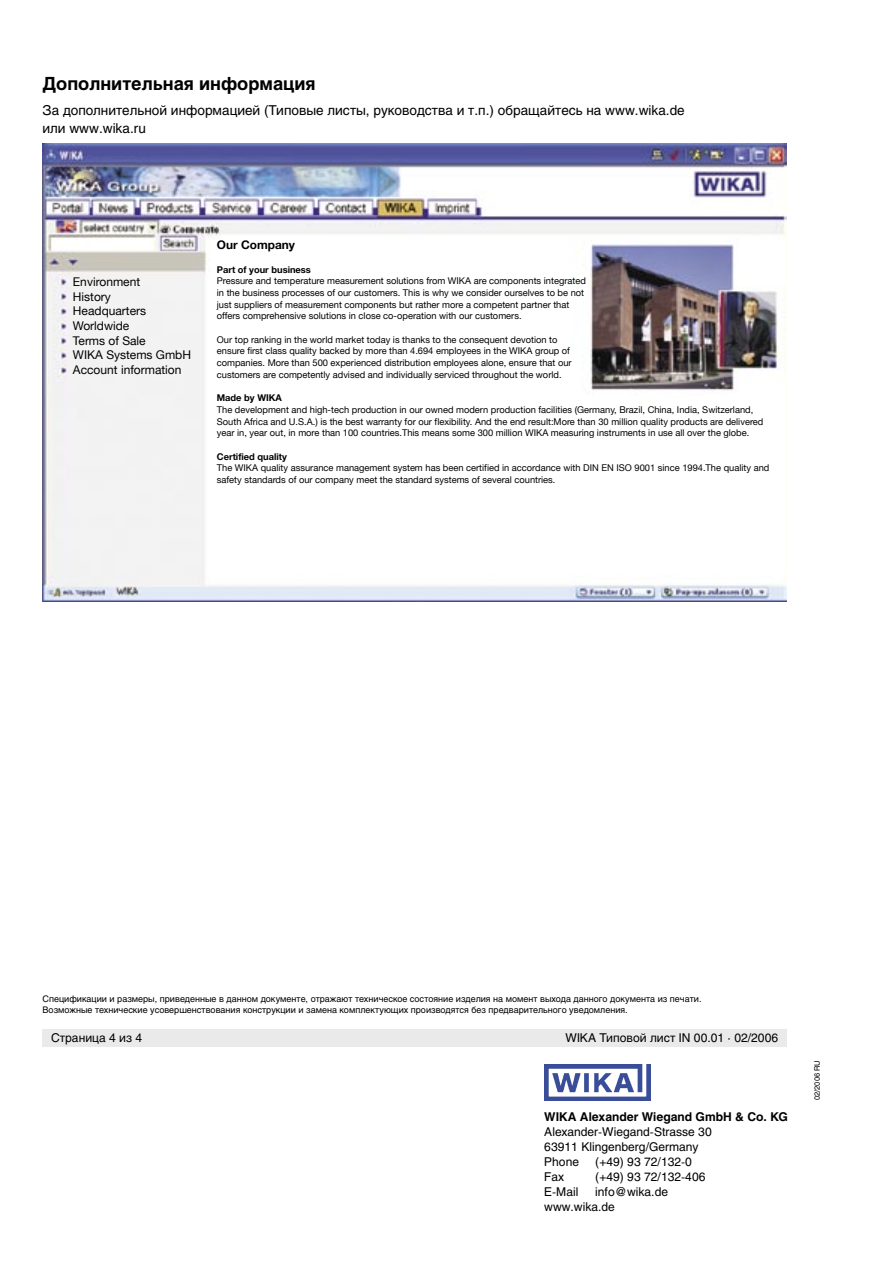
<style>
.page{position:relative;width:893px;height:1263px;background:#fff}
.page>*{position:absolute;margin:0;border:0;box-sizing:border-box;transform-origin:0 0}
.WIKA_DS_Subline{font:700 18px "Helios";color:#000}
.WIKA_DS_Fließtext{font:13.5px "Helios";color:#000}
.t1{font:12px "Helios";color:#000}
.WIKA_DS_Grafikbeschriftung_klei{font:12px "Helvetica Neue";color:#000}
.t2{font:700 12px "Helios";color:#000}
.WIKA_DS_Zwischenheadline{font:700 11.85px "Helvetica Neue";color:#000}
.WIKA_DS_Grafikbeschriftung_klei-2{font:9.3px/11.7px "Helvetica Neue";color:#000}
.WIKA_DS_Grafikbeschriftung_klei-3{font:700 9.3px "Helvetica Neue";color:#000}
.WIKA_DS_Tabellen-Fußnote{font:9px "Helios";color:#000}
.WIKA_DS_Grafiknummerierung{font:7.5px "Helios";color:#000}
.s1{color:#fff}
</style>
<div class="page">
<div style="left:43px;top:1029px;width:744px;height:17px;background:#eaeaea"></div>
<img style="left:544px;top:1064px;width:107px;height:37px">
<img style="left:43px;top:143px;width:744px;height:459px">
<p class="WIKA_DS_Subline" style="left:43px;top:74px;width:275px">Дополнительная информация</p>
<p class="WIKA_DS_Fließtext" style="left:43px;top:102px;width:644px">За дополнительной информацией (Типовые листы, руководства и т.п.) обращайтесь на www.wika.de</p>
<p class="WIKA_DS_Fließtext" style="left:43px;top:120px;width:105px">или www.wika.ru</p>
<p class="WIKA_DS_Grafikbeschriftung_klei" style="left:73px;top:274px;width:69px">Environment</p>
<p class="WIKA_DS_Grafikbeschriftung_klei" style="left:73px;top:289px;width:39px">History</p>
<p class="WIKA_DS_Grafikbeschriftung_klei" style="left:73px;top:304px;width:75px">Headquarters</p>
<p class="WIKA_DS_Grafikbeschriftung_klei" style="left:73px;top:318px;width:58px">Worldwide</p>
<p class="WIKA_DS_Grafikbeschriftung_klei" style="left:73px;top:333px;width:74px">Terms of Sale</p>
<p class="WIKA_DS_Grafikbeschriftung_klei" style="left:73px;top:348px;width:120px">WIKA Systems GmbH</p>
<p class="WIKA_DS_Grafikbeschriftung_klei" style="left:73px;top:363px;width:110px">Account information</p>
<p class="WIKA_DS_Zwischenheadline" style="left:217px;top:238px;width:80px">Our Company</p>
<p class="WIKA_DS_Grafikbeschriftung_klei-3" style="left:217px;top:263px;width:96px">Part of your business</p>
<p class="WIKA_DS_Grafikbeschriftung_klei-2" style="left:217px;top:275px;width:371px">Pressure and temperature measurement solutions from WIKA are components integrated</p>
<p class="WIKA_DS_Grafikbeschriftung_klei-2" style="left:217px;top:287px;width:369px">in the business processes of our customers. This is why we consider ourselves to be not</p>
<p class="WIKA_DS_Grafikbeschriftung_klei-2" style="left:217px;top:298px;width:354px">just suppliers of measurement components but rather more a competent partner that</p>
<p class="WIKA_DS_Grafikbeschriftung_klei-2" style="left:217px;top:310px;width:306px">offers comprehensive solutions in close co-operation with our customers.</p>
<p class="WIKA_DS_Grafikbeschriftung_klei-2" style="left:217px;top:333px;width:342px">Our top ranking in the world market today is thanks to the consequent devotion to</p>
<p class="WIKA_DS_Grafikbeschriftung_klei-2" style="left:217px;top:345px;width:355px">ensure first class quality backed by more than 4.694 employees in the WIKA group of</p>
<p class="WIKA_DS_Grafikbeschriftung_klei-2" style="left:217px;top:357px;width:356px">companies. More than 500 experienced distribution employees alone, ensure that our</p>
<p class="WIKA_DS_Grafikbeschriftung_klei-2" style="left:217px;top:369px;width:346px">customers are competently advised and individually serviced throughout the world.</p>
<p class="WIKA_DS_Grafikbeschriftung_klei-3" style="left:217px;top:392px;width:67px">Made by WIKA</p>
<p class="WIKA_DS_Grafikbeschriftung_klei-2" style="left:217px;top:404px;width:548px">The development and high-tech production in our owned modern production facilities (Germany, Brazil, China, India, Switzerland,<br>South Africa and U.S.A.) is the best warranty for our flexibility. And the end result:More than 30 million quality products are delivered year in, year out, in more than 100 countries.This means some 300 million WIKA measuring instruments in use all over the globe.</p>
<p class="WIKA_DS_Grafikbeschriftung_klei-3" style="left:217px;top:451px;width:72px">Certified quality</p>
<p class="WIKA_DS_Grafikbeschriftung_klei-2" style="left:217px;top:462px;width:554px">The WIKA quality assurance management system has been certified in accordance with DIN EN ISO 9001 since 1994.The quality and safety standards of our company meet the standard systems of several countries.</p>
<p class="WIKA_DS_Tabellen-Fußnote" style="left:43px;top:993px;width:661px">Спецификации и размеры, приведенные в данном документе, отражают техническое состояние изделия на момент выхода данного документа из печати.</p>
<p class="WIKA_DS_Tabellen-Fußnote" style="left:43px;top:1004px;width:587px">Возможные технические усовершенствования конструкции и замена комплектующих производятся без предварительного уведомления.</p>
<p class="t1" style="left:51px;top:1030px;width:93px">Страница 4 из 4</p>
<p class="t1" style="left:566px;top:1030px;width:214px">WIKA Типовой лист IN 00.01 · 02/2006</p>
<p class="t2" style="left:544px;top:1109px;width:245px">WIKA Alexander Wiegand GmbH &amp; Co. KG</p>
<p class="t1" style="left:544px;top:1124px;width:169px">Alexander-Wiegand-Strasse 30</p>
<p class="t1" style="left:544px;top:1139px;width:156px">63911 Klingenberg/Germany</p>
<p class="t1" style="left:544px;top:1154px;width:36px">Phone</p>
<p class="t1" style="left:595px;top:1154px;width:98px">(+49) 93 72/132-0</p>
<p class="t1" style="left:544px;top:1169px;width:22px">Fax</p>
<p class="t1" style="left:595px;top:1169px;width:112px">(+49) 93 72/132-406</p>
<p class="t1" style="left:544px;top:1184px;width:36px">E-Mail</p>
<p class="t1" style="left:595px;top:1184px;width:74px">info@wika.de</p>
<p class="t1" style="left:544px;top:1199px;width:72px">www.wika.de</p>
<p class="WIKA_DS_Grafiknummerierung" style="left:813px;top:1100px;width:58px;rotate:-90deg">02/2006 RU <span class="s1">ALZ</span></p>
</div>
